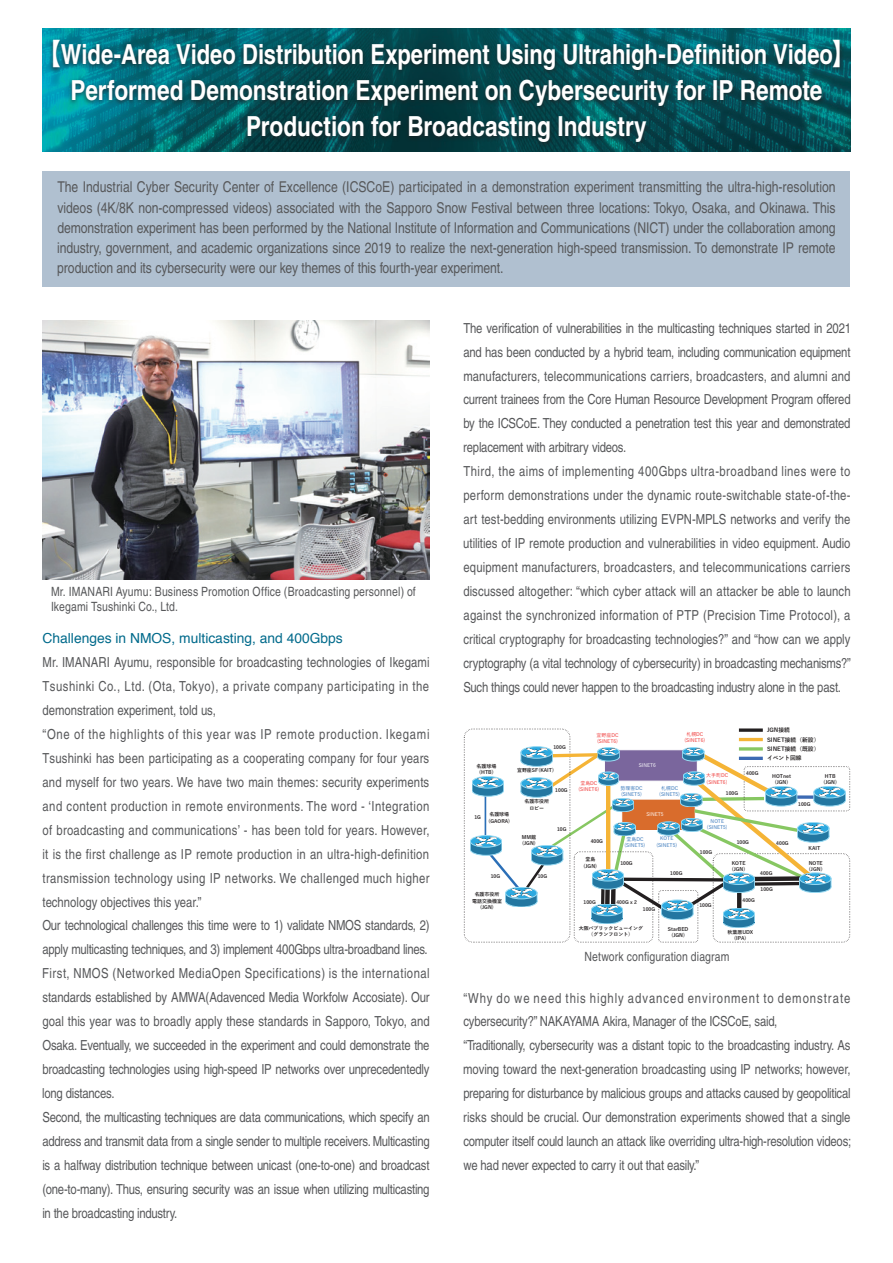
<style>
.page{position:relative;width:893px;height:1263px;background:#fff}
.page>*{position:absolute;margin:0;border:0;box-sizing:border-box;transform-origin:0 0}
.t1{font:700 condensed 27.6px/36.2px "Helvetica";letter-spacing:-.005em;color:#fff;text-align:center}
.t2{font:condensed 14.85px/20.2px "Helvetica";letter-spacing:-.01em;color:#57585a;text-align:justify}
.t3{font:condensed 13.8px/23.9px "Helvetica";letter-spacing:-.005em;color:#57585a}
.t4{font:13.8px "Helvetica";color:#016a8b}
.t5{font:condensed 12.75px/14.9px "Helvetica";letter-spacing:.01em;color:#57585a}
.t6{font:700 5.85px/9.3px "Yu Gothic";color:#231f20}
.t7{font:700 4.95px/6.3px "Yu Gothic";color:#231f20;text-align:center}
.t8{font:500 4.95px/6.3px "Yu Gothic";color:#2b6fb7;text-align:center}
.t9{font:500 4.95px/6.3px "Yu Gothic";color:#ee2a29}
.t10{font:500 4.95px "Yu Gothic";color:#fff}
.s1{font-family:"Gothic MB101 Pr 6";font-weight:500;font-stretch:normal}
</style>
<div class="page">
<div style="left:43px;top:171px;width:807px;height:116px;background:#b0c0d0"></div>
<img style="left:43px;top:28px;width:807px;height:123px">
<div style="left:49px;top:37px;width:795px;height:111px;background:#231f20;opacity:.75"></div>
<img style="left:43px;top:321px;width:387px;height:258px">
<svg style="left:464px;top:729px;width:224px;height:213px"></svg>
<svg style="left:739px;top:728px;width:24px;height:4px"></svg>
<hr style="left:739px;top:738px;width:24px;height:3px;background:#f5b436">
<hr style="left:739px;top:747px;width:24px;height:4px;background:#aad790">
<div style="left:598px;top:747px;width:21px;height:8px;border:1px solid #99daf2;border-radius:50%"></div>
<div style="left:683px;top:747px;width:21px;height:8px;border:1px solid #99daf2;border-radius:50%"></div>
<div style="left:521px;top:747px;width:31px;height:11px;border:1px solid #99daf2;border-radius:50%"></div>
<svg style="left:470px;top:748px;width:380px;height:194px"></svg>
<h1 class="t1" style="left:34px;top:35px;width:827px"><span class="s1">【</span>Wide-Area Video Distribution Experiment Using Ultrahigh-Definition Video<span class="s1">】<br></span>Performed Demonstration Experiment on Cybersecurity for IP Remote<br>Production for Broadcasting Industry</h1>
<p class="t2" style="left:57px;top:177px;width:780px">The Industrial Cyber Security Center of Excellence (ICSCoE) participated in a demonstration experiment transmitting the ultra-high-resolution videos (4K/8K non-compressed videos) associated with the Sapporo Snow Festival between three locations: Tokyo, Osaka, and Okinawa. This demonstration experiment has been performed by the National Institute of Information and Communications (NICT) under the collaboration among industry, government, and academic organizations since 2019 to realize the next-generation high-speed transmission. To demonstrate IP remote production and its cybersecurity were our key themes of this fourth-year experiment.</p>
<p class="t5" style="left:51px;top:584px;width:366px">Mr. IMANARI Ayumu: Business Promotion Office (Broadcasting personnel) of<br>Ikegami Tsushinki Co., Ltd.</p>
<p class="t4" style="left:43px;top:628px;width:302px">Challenges in NMOS, multicasting, and 400Gbps</p>
<p class="t3" style="left:42px;top:650px;width:389px">Mr. IMANARI Ayumu, responsible for broadcasting technologies of Ikegami Tsushinki Co., Ltd. (Ota, Tokyo), a private company participating in the demonstration experiment, told us,<br>“One of the highlights of this year was IP remote production. Ikegami Tsushinki has been participating as a cooperating company for four years and myself for two years. We have two main themes: security experiments and content production in remote environments. The word - ‘Integration of broadcasting and communications’ - has been told for years. However, it is the first challenge as IP remote production in an ultra-high-definition transmission technology using IP networks. We challenged much higher technology objectives this year.”<br>Our technological challenges this time were to 1) validate NMOS standards, 2) apply multicasting techniques, and 3) implement 400Gbps ultra-broadband lines.<br>First, NMOS (Networked MediaOpen Specifications) is the international standards established by AMWA(Adavenced Media Workfolw Accosiate). Our goal this year was to broadly apply these standards in Sapporo, Tokyo, and Osaka. Eventually, we succeeded in the experiment and could demonstrate the broadcasting technologies using high-speed IP networks over unprecedentedly long distances.<br>Second, the multicasting techniques are data communications, which specify an address and transmit data from a single sender to multiple receivers. Multicasting is a halfway distribution technique between unicast (one-to-one) and broadcast (one-to-many). Thus, ensuring security was an issue when utilizing multicasting in the broadcasting industry.</p>
<p class="t3" style="left:463px;top:316px;width:389px">The verification of vulnerabilities in the multicasting techniques started in 2021 and has been conducted by a hybrid team, including communication equipment manufacturers, telecommunications carriers, broadcasters, and alumni and current trainees from the Core Human Resource Development Program offered by the ICSCoE. They conducted a penetration test this year and demonstrated replacement with arbitrary videos.<br>Third, the aims of implementing 400Gbps ultra-broadband lines were to perform demonstrations under the dynamic route-switchable state-of-the&shy;art test-bedding environments utilizing EVPN-MPLS networks and verify the utilities of IP remote production and vulnerabilities in video equipment. Audio equipment manufacturers, broadcasters, and telecommunications carriers discussed altogether: “which cyber attack will an attacker be able to launch against the synchronized information of PTP (Precision Time Protocol), a critical cryptography for broadcasting technologies?” and “how can we apply cryptography (a vital technology of cybersecurity) in broadcasting mechanisms?” Such things could never happen to the broadcasting industry alone in the past.</p>
<p class="t7" style="left:477px;top:763px;width:21px">名護球場(HTB)</p>
<p class="t7" style="left:553px;top:744px;width:14px">100G</p>
<p class="t7" style="left:517px;top:767px;width:39px">宜野座SF(KAIT)</p>
<p class="t7" style="left:555px;top:787px;width:14px">100G</p>
<p class="t9" style="left:684px;top:730px;width:22px;text-align:center">札幌DC (SINET6)</p>
<p class="t9" style="left:597px;top:731px;width:23px">宜野座DC (SINET6)</p>
<p class="t9" style="left:578px;top:779px;width:22px;text-align:center">堂島DC (SINET6)</p>
<p class="t10" style="left:639px;top:761px;width:19px">SINET6</p>
<p class="t9" style="left:706px;top:772px;width:23px">大手町DC (SINET6)</p>
<p class="t8" style="left:620px;top:784px;width:23px;text-align:left">勢理客DC (SINET5)</p>
<p class="t8" style="left:659px;top:784px;width:22px">札幌DC (SINET5)</p>
<p class="t7" style="left:726px;top:790px;width:14px">100G</p>
<p class="t7" style="left:746px;top:770px;width:14px">400G</p>
<p class="t6" style="left:767px;top:726px;width:54px">JGN接続<br>SINET接続（新設）<br>SINET接続（既設）イベント回線</p>
<p class="t7" style="left:772px;top:773px;width:20px">HOTnet (JGN)</p>
<p class="t7" style="left:823px;top:773px;width:15px">HTB (JGN)</p>
<p class="t7" style="left:524px;top:798px;width:26px">名護市役所ロビー</p>
<p class="t7" style="left:798px;top:801px;width:14px">100G</p>
<p class="t7" style="left:474px;top:814px;width:8px">1G</p>
<p class="t7" style="left:488px;top:811px;width:23px;text-align:left">名護球場(GAORA)</p>
<p class="t7" style="left:557px;top:826px;width:11px">10G</p>
<p class="t10" style="left:646px;top:810px;width:19px">SINET5</p>
<p class="t8" style="left:707px;top:817px;width:22px">NOTE (SINET5)</p>
<p class="t7" style="left:522px;top:834px;width:16px;text-align:left">MM館(JGN)</p>
<p class="t7" style="left:591px;top:838px;width:14px">400G</p>
<p class="t8" style="left:624px;top:835px;width:22px">堂島DC (SINET5)</p>
<p class="t8" style="left:656px;top:835px;width:22px">KOTE (SINET5)</p>
<p class="t7" style="left:700px;top:849px;width:14px">100G</p>
<p class="t7" style="left:737px;top:839px;width:14px">100G</p>
<p class="t7" style="left:776px;top:840px;width:14px">400G</p>
<p class="t7" style="left:808px;top:845px;width:13px">KAIT</p>
<p class="t7" style="left:491px;top:873px;width:11px">10G</p>
<p class="t7" style="left:538px;top:873px;width:11px">10G</p>
<p class="t7" style="left:583px;top:856px;width:15px">堂島(JGN)</p>
<p class="t7" style="left:620px;top:860px;width:14px">100G</p>
<p class="t7" style="left:670px;top:870px;width:14px">100G</p>
<p class="t7" style="left:732px;top:860px;width:15px;text-align:left">KOTE (JGN)</p>
<p class="t7" style="left:760px;top:870px;width:14px">400G</p>
<p class="t7" style="left:809px;top:860px;width:16px;text-align:left">NOTE (JGN)</p>
<p class="t7" style="left:472px;top:891px;width:31px">名護市役所電話交換機室(JGN)</p>
<p class="t7" style="left:583px;top:899px;width:14px">100G</p>
<p class="t7" style="left:616px;top:899px;width:22px">400G x 2</p>
<p class="t7" style="left:643px;top:906px;width:14px">100G</p>
<p class="t7" style="left:699px;top:902px;width:14px">100G</p>
<p class="t7" style="left:761px;top:886px;width:14px">100G</p>
<p class="t7" style="left:742px;top:897px;width:14px">400G</p>
<p class="t7" style="left:579px;top:925px;width:66px">大阪パブリックビューイング（グランフロント）</p>
<p class="t7" style="left:668px;top:926px;width:22px">StarBED (JGN)</p>
<p class="t7" style="left:727px;top:929px;width:27px">秋葉原UDX (IPA)</p>
<p class="t5" style="left:585px;top:948px;width:146px">Network configuration diagram</p>
<p class="t3" style="left:463px;top:986px;width:389px">“Why do we need this highly advanced environment to demonstrate cybersecurity?” NAKAYAMA Akira, Manager of the ICSCoE, said,<br>“Traditionally, cybersecurity was a distant topic to the broadcasting industry. As moving toward the next-generation broadcasting using IP networks; however, preparing for disturbance by malicious groups and attacks caused by geopolitical risks should be crucial. Our demonstration experiments showed that a single computer itself could launch an attack like overriding ultra-high-resolution videos; we had never expected to carry it out that easily.”</p>
</div>
